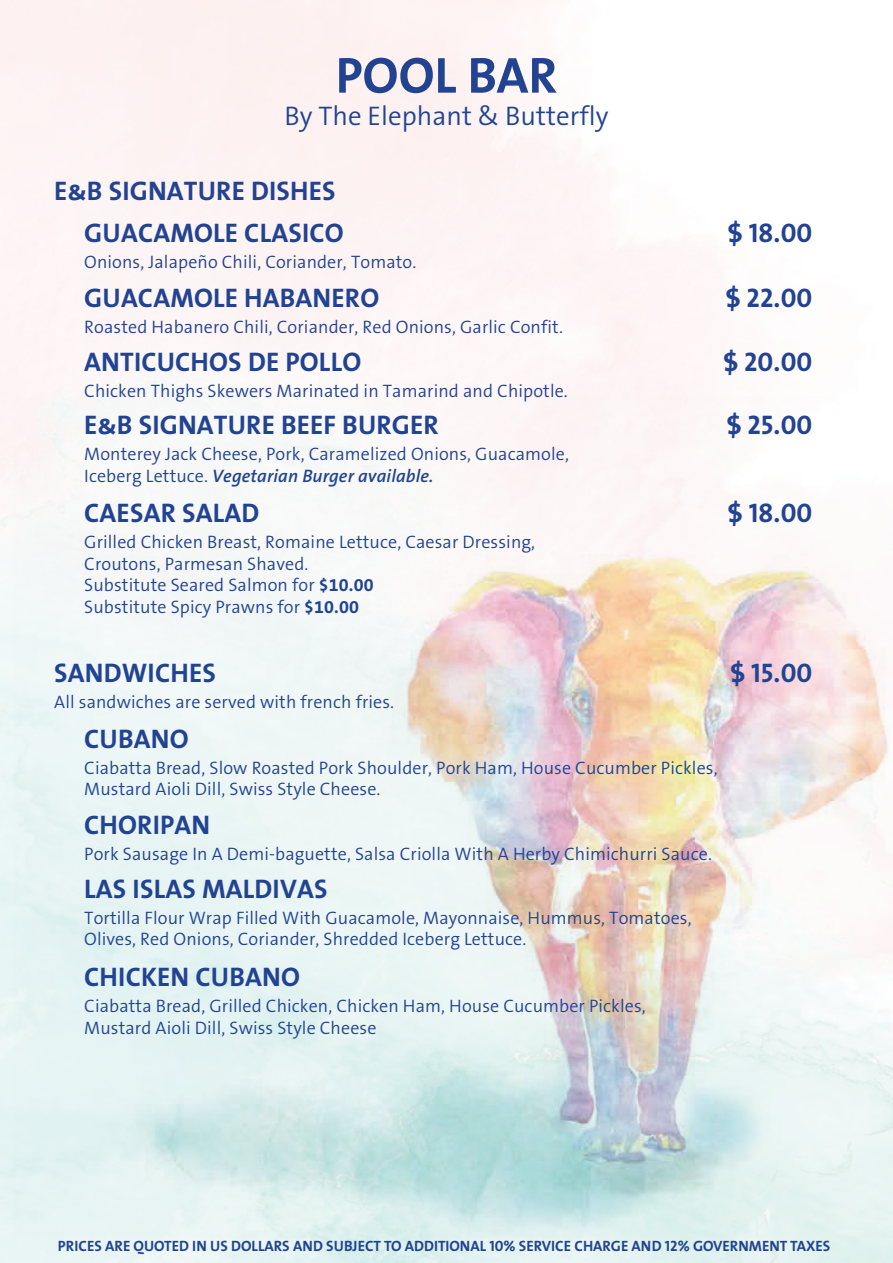
<style>
.page{position:relative;width:893px;height:1263px;background:#fff}
.page>*{position:absolute;margin:0;border:0;box-sizing:border-box;transform-origin:0 0}
.t1{font:51px "The Sans Bold Caps";color:#224392}
.t2{font:27px/42.6px "The Sans Bold Caps";letter-spacing:.005em;color:#224392;text-align:right}
.t3{font:300 27px "The Sans B4";color:#224392}
.t4{font:300 18.15px/21.6px "The Sans B4";letter-spacing:.005em;color:#224392}
.t5{font:italic 600 18.15px "The Sans B6";letter-spacing:.005em;color:#224392}
.t6{font:15px "The Sans Bold Caps";color:#224392}
.s1{font-family:"The Sans B4";font-weight:300;font-style:normal}
.s2{font-family:"The Sans B7";font-weight:700}
</style>
<div class="page">
<img style="left:14px;top:396px;width:879px;height:841px">
<h1 class="t1" style="left:336px;top:33px;width:223px">POOL BAR</h1>
<h2 class="t3" style="left:285px;top:102px;width:325px">By The Elephant &amp; Butterfly</h2>
<h2 class="t2" style="left:54px;top:168px;width:291px">E&amp;B SIGNATURE DISHES<br>GUACAMOLE CLASICO</h2>
<p class="t4" style="left:84px;top:252px;width:334px">Onions, Jalapeño Chili, Coriander, Tomato.</p>
<h2 class="t2" style="left:728px;top:211px;width:86px">$ 18.00</h2>
<h2 class="t2" style="left:84px;top:275px;width:296px">GUACAMOLE HABANERO</h2>
<h2 class="t2" style="left:726px;top:275px;width:88px">$ 22.00</h2>
<p class="t4" style="left:84px;top:316px;width:480px">Roasted Habanero Chili, Coriander, Red Onions, Garlic Confit.</p>
<h2 class="t2" style="left:84px;top:339px;width:278px">ANTICUCHOS DE POLLO</h2>
<h2 class="t2" style="left:723px;top:339px;width:91px">$ 20.00</h2>
<p class="t4" style="left:84px;top:380px;width:485px">Chicken Thighs Skewers Marinated in Tamarind and Chipotle.</p>
<h2 class="t2" style="left:84px;top:403px;width:356px">E&amp;B SIGNATURE BEEF BURGER</h2>
<h2 class="t2" style="left:727px;top:403px;width:87px">$ 25.00</h2>
<p class="t4" style="left:84px;top:444px;width:486px">Monterey Jack Cheese, Pork, Caramelized Onions, Guacamole,</p>
<p class="t5" style="left:84px;top:466px;width:351px"><span class="s1">Iceberg Lettuce.</span> Vegetarian Burger available.</p>
<h2 class="t2" style="left:84px;top:491px;width:177px">CAESAR SALAD</h2>
<h2 class="t2" style="left:728px;top:491px;width:86px">$ 18.00</h2>
<p class="t4" style="left:84px;top:532px;width:452px">Grilled Chicken Breast, Romaine Lettuce, Caesar Dressing, Croutons, Parmesan Shaved.<br>Substitute Seared Salmon for <span class="s2">$10.00<br></span>Substitute Spicy Prawns for <span class="s2">$10.00</span></p>
<h2 class="t2" style="left:54px;top:651px;width:163px">SANDWICHES</h2>
<h2 class="t2" style="left:730px;top:651px;width:83px">$ 15.00</h2>
<p class="t4" style="left:54px;top:692px;width:341px">All sandwiches are served with french fries.</p>
<h2 class="t2" style="left:84px;top:717px;width:106px">CUBANO</h2>
<p class="t4" style="left:84px;top:757px;width:635px">Ciabatta Bread, Slow Roasted Pork Shoulder, Pork Ham, House Cucumber Pickles,<br>Mustard Aioli Dill, Swiss Style Cheese.</p>
<h2 class="t2" style="left:84px;top:803px;width:128px">CHORIPAN</h2>
<p class="t4" style="left:84px;top:843px;width:629px">Pork Sausage In A Demi-baguette, Salsa Criolla With A Herby Chimichurri Sauce.</p>
<h2 class="t2" style="left:84px;top:866px;width:245px">LAS ISLAS MALDIVAS</h2>
<p class="t4" style="left:84px;top:907px;width:609px">Tortilla Flour Wrap Filled With Guacamole, Mayonnaise, Hummus, Tomatoes,<br>Olives, Red Onions, Coriander, Shredded Iceberg Lettuce.</p>
<h2 class="t2" style="left:84px;top:955px;width:217px">CHICKEN CUBANO</h2>
<p class="t4" style="left:84px;top:996px;width:563px">Ciabatta Bread, Grilled Chicken, Chicken Ham, House Cucumber Pickles,<br>Mustard Aioli Dill, Swiss Style Cheese</p>
<p class="t6" style="left:58px;top:1233px;width:774px">PRICES ARE QUOTED IN US DOLLARS AND SUBJECT TO ADDITIONAL 10% SERVICE CHARGE AND 12% GOVERNMENT TAXES</p>
</div>
